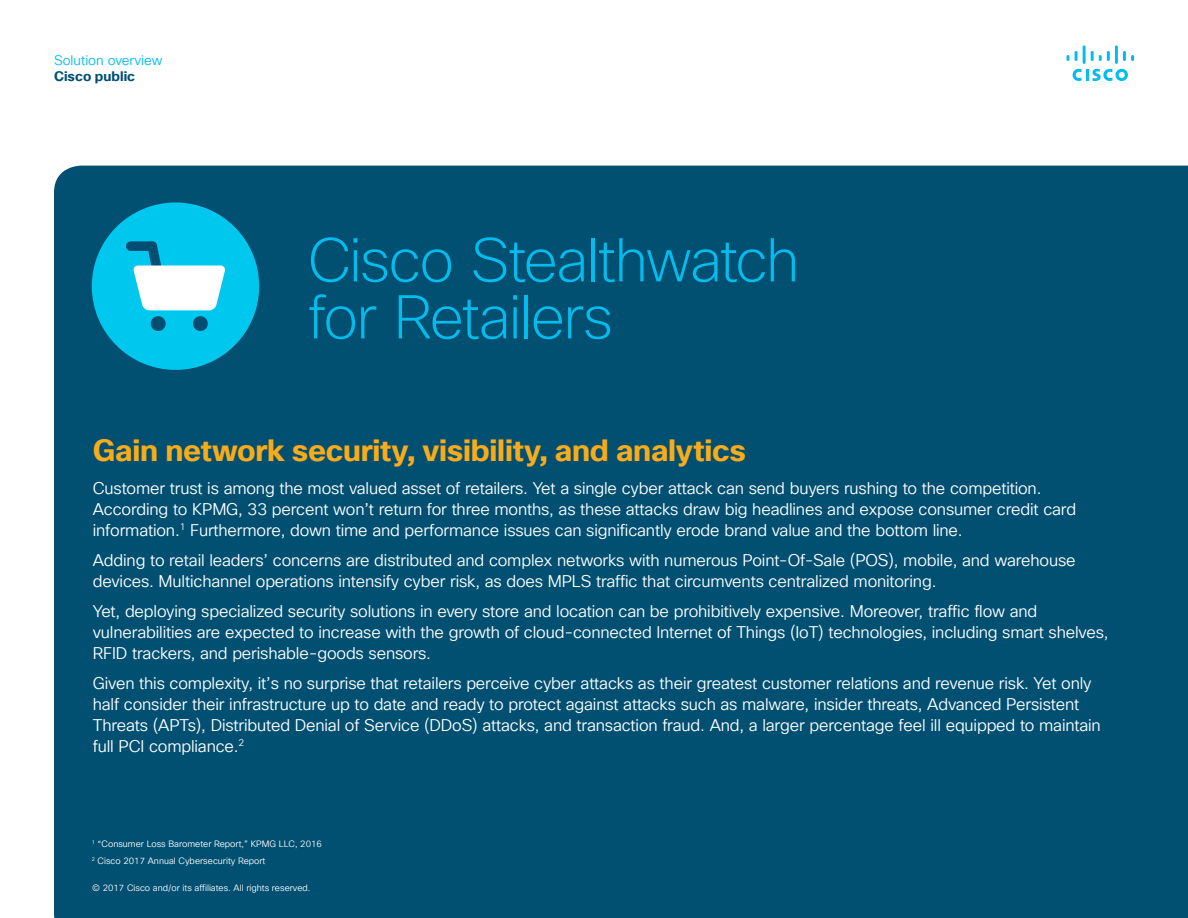
<style>
.page{position:relative;width:1188px;height:918px;background:#fff}
.page>*{position:absolute;margin:0;border:0;box-sizing:border-box;transform-origin:0 0}
.Title_Headline{font:200 60px/57px "Cisco Sans TT";letter-spacing:-.025em;color:#01bcec}
.Intro_Heading{font:700 30px "Cisco Sans TT";letter-spacing:-.01em;color:#faab1a}
.Body_White{font:16.5px/21px "Cisco Sans TT Light";letter-spacing:-.01em;color:#fff}
.t1{font:13.5px "Cisco Sans TT Light";color:#01bcec}
.t2{font:700 13.5px "Cisco Sans TT";color:#005073}
.Footer_white{font:9px "Cisco Sans TT Light";color:#fff}
</style>
<div class="page">
<svg style="left:1073px;top:69px;width:55px;height:12px"></svg>
<svg style="left:1067px;top:55px;width:2px;height:6px"></svg>
<svg style="left:1075px;top:51px;width:3px;height:10px"></svg>
<hr style="left:1083px;top:45px;width:3px;height:19px;background:#01bcec">
<svg style="left:1091px;top:51px;width:19px;height:10px"></svg>
<hr style="left:1115px;top:45px;width:3px;height:19px;background:#01bcec">
<svg style="left:1123px;top:51px;width:11px;height:10px"></svg>
<div style="left:54px;top:166px;width:1134px;height:752px;background:#015072"></div>
<div style="left:92px;top:202px;width:167px;height:168px;background:#00c7ed;border-radius:50%"></div>
<div style="left:126px;top:241px;width:31px;height:10px;background:#004f73;border-radius:5px"></div>
<div style="left:151px;top:316px;width:15px;height:15px;background:#004f73;border-radius:50%"></div>
<div style="left:193px;top:316px;width:15px;height:15px;background:#004f73;border-radius:50%"></div>
<svg style="left:133px;top:241px;width:92px;height:69px"></svg>
<p class="t1" style="left:54px;top:51px;width:110px">Solution overview</p>
<p class="t2" style="left:54px;top:67px;width:83px">Cisco public</p>
<p class="Title_Headline" style="left:308px;top:234px;width:493px">Cisco Stealthwatch for Retailers</p>
<p class="Intro_Heading" style="left:93px;top:430px;width:655px">Gain network security, visibility, and analytics</p>
<p class="Body_White" style="left:93px;top:478px;width:985px">Customer trust is among the most valued asset of retailers. Yet a single cyber attack can send buyers rushing to the competition.<br>According to KPMG, 33 percent won’t return for three months, as these attacks draw big headlines and expose consumer credit card information.<sup>1</sup> Furthermore, down time and performance issues can significantly erode brand value and the bottom line.</p>
<p class="Body_White" style="left:93px;top:550px;width:984px">Adding to retail leaders’ concerns are distributed and complex networks with numerous Point-Of-Sale (POS), mobile, and warehouse devices. Multichannel operations intensify cyber risk, as does MPLS traffic that circumvents centralized monitoring.</p>
<p class="Body_White" style="left:93px;top:601px;width:1017px">Yet, deploying specialized security solutions in every store and location can be prohibitively expensive. Moreover, traffic flow and vulnerabilities are expected to increase with the growth of cloud-connected Internet of Things (IoT) technologies, including smart shelves,<br>RFID trackers, and perishable-goods sensors.</p>
<p class="Body_White" style="left:93px;top:673px;width:1010px">Given this complexity, it’s no surprise that retailers perceive cyber attacks as their greatest customer relations and revenue risk. Yet only half consider their infrastructure up to date and ready to protect against attacks such as malware, insider threats, Advanced Persistent Threats (APTs), Distributed Denial of Service (DDoS) attacks, and transaction fraud. And, a larger percentage feel ill equipped to maintain full PCI compliance.<sup>2</sup></p>
<p class="Footer_white" style="left:92px;top:838px;width:232px"><sup>1</sup> “Consumer Loss Barometer Report,” KPMG LLC, 2016</p>
<p class="Footer_white" style="left:92px;top:855px;width:175px"><sup>2</sup> Cisco 2017 Annual Cybersecurity Report</p>
<p class="Footer_white" style="left:92px;top:882px;width:220px">© 2017 Cisco and/or its affiliates. All rights reserved.</p>
</div>
